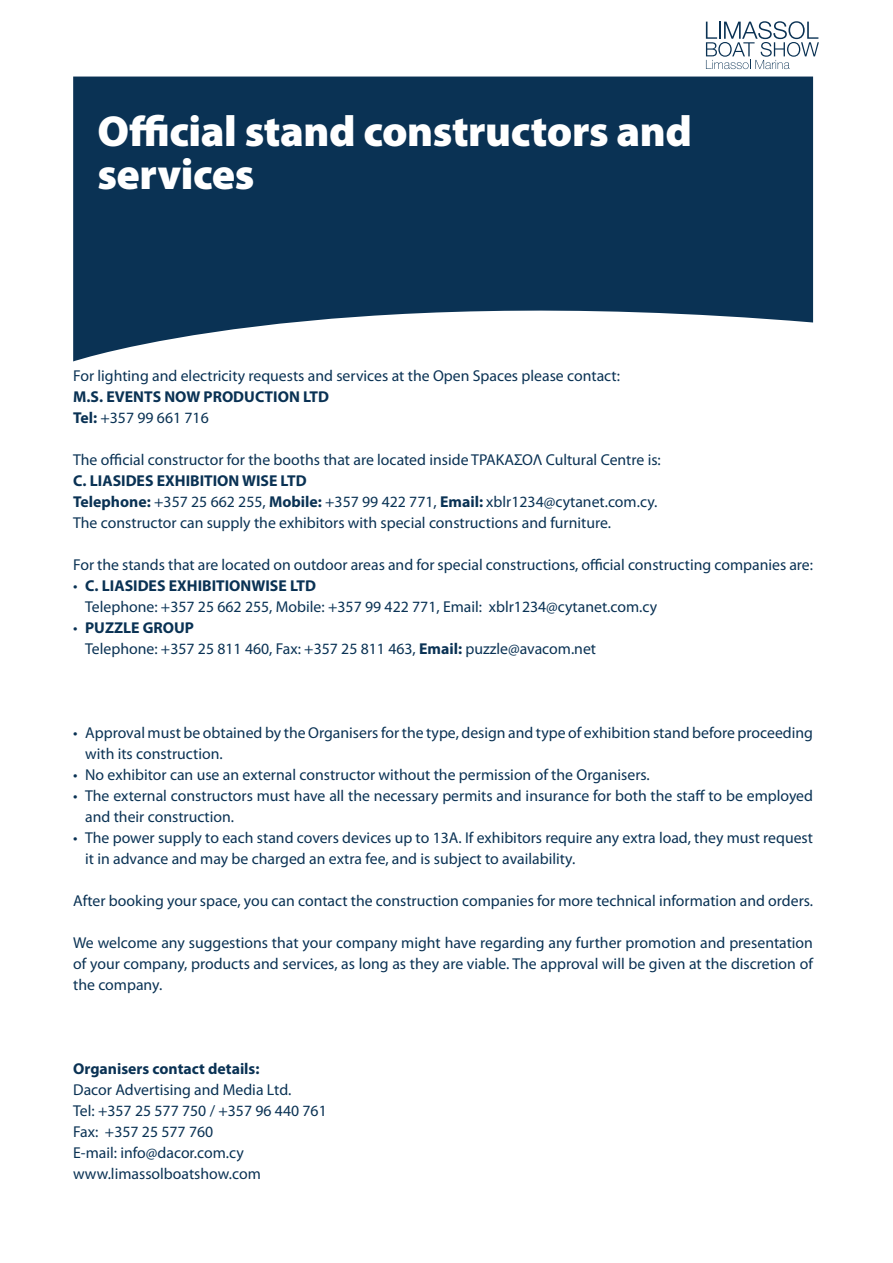
<style>
.page{position:relative;width:893px;height:1263px;background:#fff}
.page>*{position:absolute;margin:0;border:0;box-sizing:border-box;transform-origin:0 0}
.t1{font:900 43.5px/43.5px "Myriad Pro";letter-spacing:-.01em;color:#fff}
.t2{font:15.75px/21px "Myriad Pro";color:#0a3254}
.t3{font:700 15.75px/21px "Myriad Pro";color:#0a3254}
.s1{font-weight:400}
.s2{font-weight:700}
</style>
<div class="page">
<svg style="left:706px;top:21px;width:113px;height:48px"></svg>
<svg style="left:73px;top:77px;width:740px;height:284px;background:#2c4e6b"></svg>
<h1 class="t1" style="left:97px;top:107px;width:596px">Official stand constructors and services</h1>
<p class="t2" style="left:73px;top:365px;width:548px">For lighting and electricity requests and services at the Open Spaces please contact:</p>
<p class="t3" style="left:73px;top:385px;width:257px">M.S. EVENTS NOW PRODUCTION LTD<br>Tel: <span class="s1">+357 99 661 716</span></p>
<p class="t2" style="left:73px;top:449px;width:589px">The official constructor for the booths that are located inside ΤΡΑΚΑΣΟΛ Cultural Centre is:</p>
<p class="t2" style="left:73px;top:470px;width:586px"><span class="s2">C. LIASIDES EXHIBITION WISE LTD<br>Telephone:</span> +357 25 662 255, <span class="s2">Mobile:</span> +357 99 422 771, <span class="s2">Email:</span> xblr1234@cytanet.com.cy.<br>The constructor can supply the exhibitors with special constructions and furniture.</p>
<p class="t2" style="left:73px;top:554px;width:741px">For the stands that are located on outdoor areas and for special constructions, official constructing companies are:</p>
<p class="t2" style="left:85px;top:575px;width:574px;text-indent:-12px">• <span class="s2">C. LIASIDES EXHIBITIONWISE LTD<br></span>Telephone: +357 25 662 255, Mobile: +357 99 422 771, Email: xblr1234@cytanet.com.cy</p>
<p class="t2" style="left:85px;top:617px;width:512px;text-indent:-12px">• <span class="s2">PUZZLE GROUP<br></span>Telephone: +357 25 811 460, Fax: +357 25 811 463, <span class="s2">Email:</span> puzzle@avacom.net</p>
<p class="t2" style="left:85px;top:722px;width:729px;text-indent:-12px">• Approval must be obtained by the Organisers for the type, design and type of exhibition stand before proceeding with its construction.</p>
<p class="t2" style="left:73px;top:764px;width:578px">• No exhibitor can use an external constructor without the permission of the Organisers.</p>
<p class="t2" style="left:85px;top:785px;width:729px;text-indent:-12px">• The external constructors must have all the necessary permits and insurance for both the staff to be employed and their construction.</p>
<p class="t2" style="left:85px;top:827px;width:729px;text-indent:-12px">• The power supply to each stand covers devices up to 13A. If exhibitors require any extra load, they must request it in advance and may be charged an extra fee, and is subject to availability.</p>
<p class="t2" style="left:73px;top:890px;width:741px">After booking your space, you can contact the construction companies for more technical information and orders.</p>
<p class="t2" style="left:73px;top:932px;width:741px;text-align:justify">We welcome any suggestions that your company might have regarding any further promotion and presentation of your company, products and services, as long as they are viable. The approval will be given at the discretion of the company.</p>
<p class="t3" style="left:73px;top:1057px;width:188px">Organisers contact details:</p>
<p class="t2" style="left:73px;top:1079px;width:255px">Dacor Advertising and Media Ltd.<br>Tel: +357 25 577 750 / +357 96 440 761<br>Fax: +357 25 577 760<br>E-mail: info@dacor.com.cy www.limassolboatshow.com</p>
</div>
